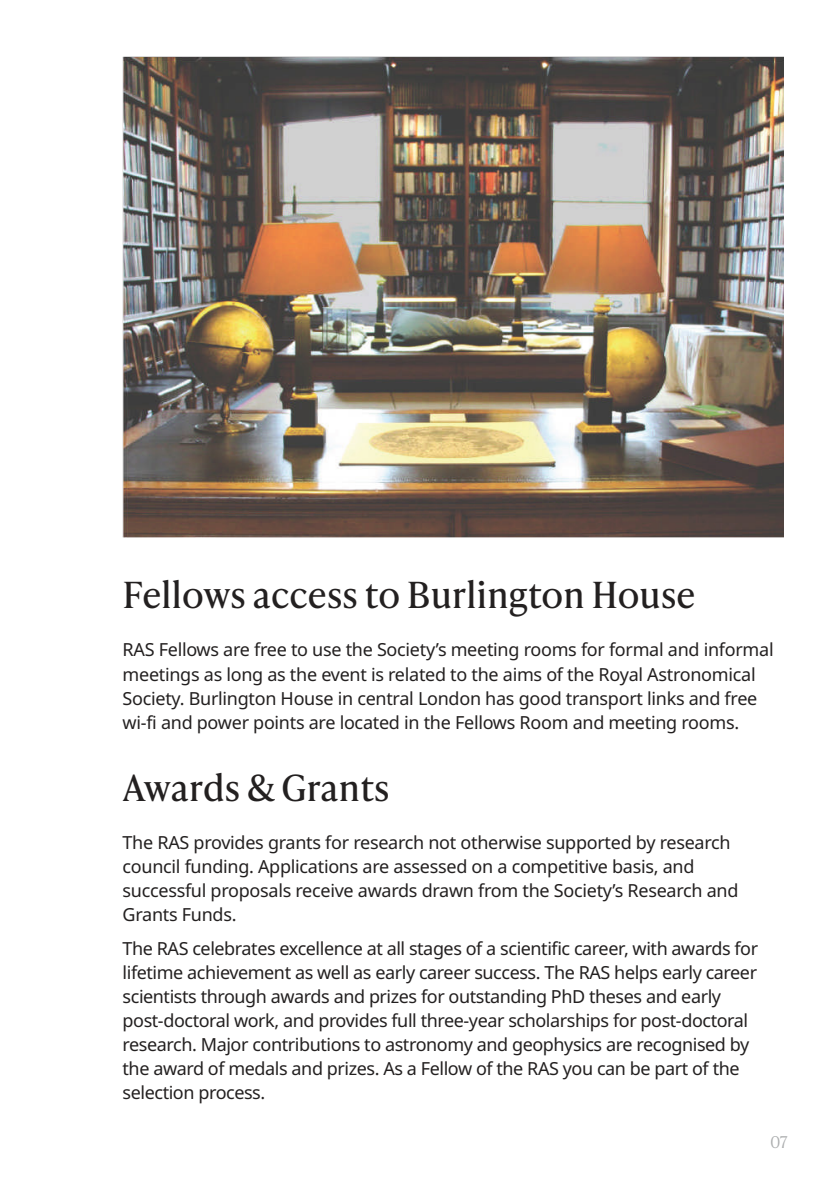
<style>
.page{position:relative;width:840px;height:1191px;background:#fff}
.page>*{position:absolute;margin:0;border:0;box-sizing:border-box;transform-origin:0 0}
.t1{font:36px "Ivy Presto Text";letter-spacing:-.01em;color:#232020}
.t2{font:18px/24px "Noto Sans";letter-spacing:-.025em;color:#232020}
.t3{font:300 16.2px "Ivy Presto Text";color:#abadae}
</style>
<div class="page">
<img style="left:122px;top:56px;width:661px;height:481px">
<h1 class="t1" style="left:122px;top:569px;width:574px">Fellows access to Burlington House</h1>
<p class="t2" style="left:122px;top:638px;width:652px">RAS Fellows are free to use the Society’s meeting rooms for formal and informal meetings as long as the event is related to the aims of the Royal Astronomical Society. Burlington House in central London has good transport links and free wi-fi and power points are located in the Fellows Room and meeting rooms.</p>
<h1 class="t1" style="left:122px;top:761px;width:268px">Awards &amp; Grants</h1>
<p class="t2" style="left:122px;top:830px;width:617px">The RAS provides grants for research not otherwise supported by research council funding. Applications are assessed on a competitive basis, and successful proposals receive awards drawn from the Society’s Research and Grants Funds.</p>
<p class="t2" style="left:122px;top:936px;width:636px">The RAS celebrates excellence at all stages of a scientific career, with awards for lifetime achievement as well as early career success. The RAS helps early career scientists through awards and prizes for outstanding PhD theses and early post-doctoral work, and provides full three-year scholarships for post-doctoral research. Major contributions to astronomy and geophysics are recognised by the award of medals and prizes. As a Fellow of the RAS you can be part of the selection process.</p>
<p class="t3" style="left:769px;top:1130px;width:19px">07</p>
</div>
